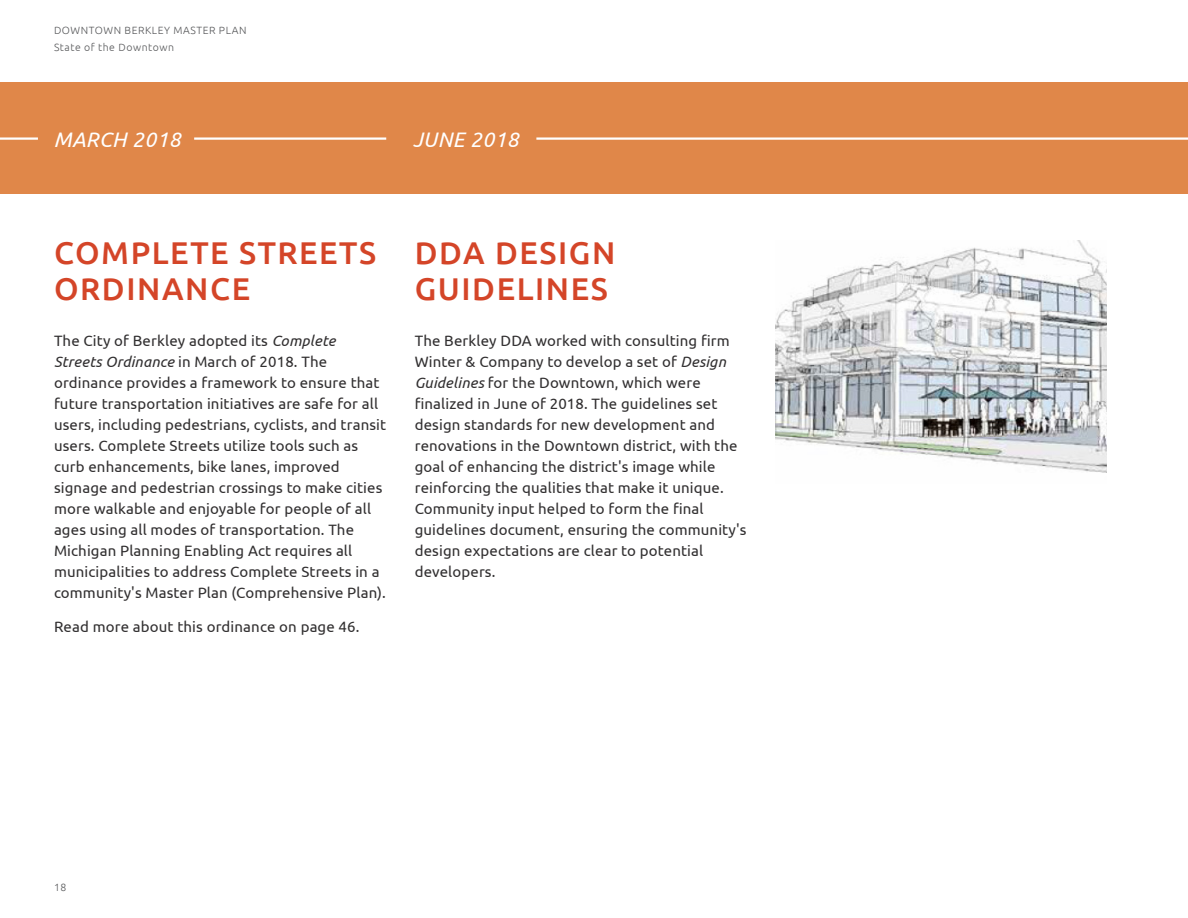
<style>
.page{position:relative;width:1188px;height:918px;background:#fff}
.page>*{position:absolute;margin:0;border:0;box-sizing:border-box;transform-origin:0 0}
.Sub_Head{font:500 31.5px/36px "Ubuntu";letter-spacing:.05em;color:#d44528}
.Pull_Quote{font:italic 21px "Ubuntu";letter-spacing:.02em;color:#fff}
.Body_copy{font:15px/21px "Ubuntu";letter-spacing:.01em;color:#312f30}
.t1{font:300 10.5px/16.5px "Ubuntu";letter-spacing:.05em;color:#57585a}
.s1{font-style:italic}
</style>
<div class="page">
<img style="left:776px;top:240px;width:331px;height:233px">
<div style="left:0;top:82px;width:1188px;height:112px;background:#e08749"></div>
<hr style="left:536px;top:137px;width:652px;height:3px;background:#fff">
<hr style="left:194px;top:137px;width:192px;height:3px;background:#fff">
<hr style="left:0;top:137px;width:38px;height:3px;background:#fff">
<p class="t1" style="left:54px;top:22px;width:194px">DOWNTOWN BERKLEY MASTER PLAN<br>State of the Downtown</p>
<p class="Pull_Quote" style="left:54px;top:127px;width:128px">MARCH 2018</p>
<p class="Pull_Quote" style="left:413px;top:127px;width:108px">JUNE 2018</p>
<p class="Sub_Head" style="left:54px;top:234px;width:324px">COMPLETE STREETS<br>ORDINANCE</p>
<p class="Body_copy" style="left:54px;top:329px;width:334px">The City of Berkley adopted its <span class="s1">Complete Streets Ordinance</span> in March of 2018. The ordinance provides a framework to ensure that future transportation initiatives are safe for all users, including pedestrians, cyclists, and transit users. Complete Streets utilize tools such as curb enhancements, bike lanes, improved signage and pedestrian crossings to make cities more walkable and enjoyable for people of all ages using all modes of transportation. The Michigan Planning Enabling Act requires all municipalities to address Complete Streets in a community's Master Plan (Comprehensive Plan).</p>
<p class="Body_copy" style="left:54px;top:616px;width:307px">Read more about this ordinance on page 46.</p>
<p class="Sub_Head" style="left:415px;top:234px;width:202px">DDA DESIGN<br>GUIDELINES</p>
<p class="Body_copy" style="left:415px;top:329px;width:333px">The Berkley DDA worked with consulting firm Winter &amp; Company to develop a set of <span class="s1">Design Guidelines</span> for the Downtown, which were finalized in June of 2018. The guidelines set design standards for new development and renovations in the Downtown district, with the goal of enhancing the district's image while reinforcing the qualities that make it unique.<br>Community input helped to form the final guidelines document, ensuring the community's design expectations are clear to potential developers.</p>
<p class="t1" style="left:54px;top:879px;width:14px">18</p>
</div>
